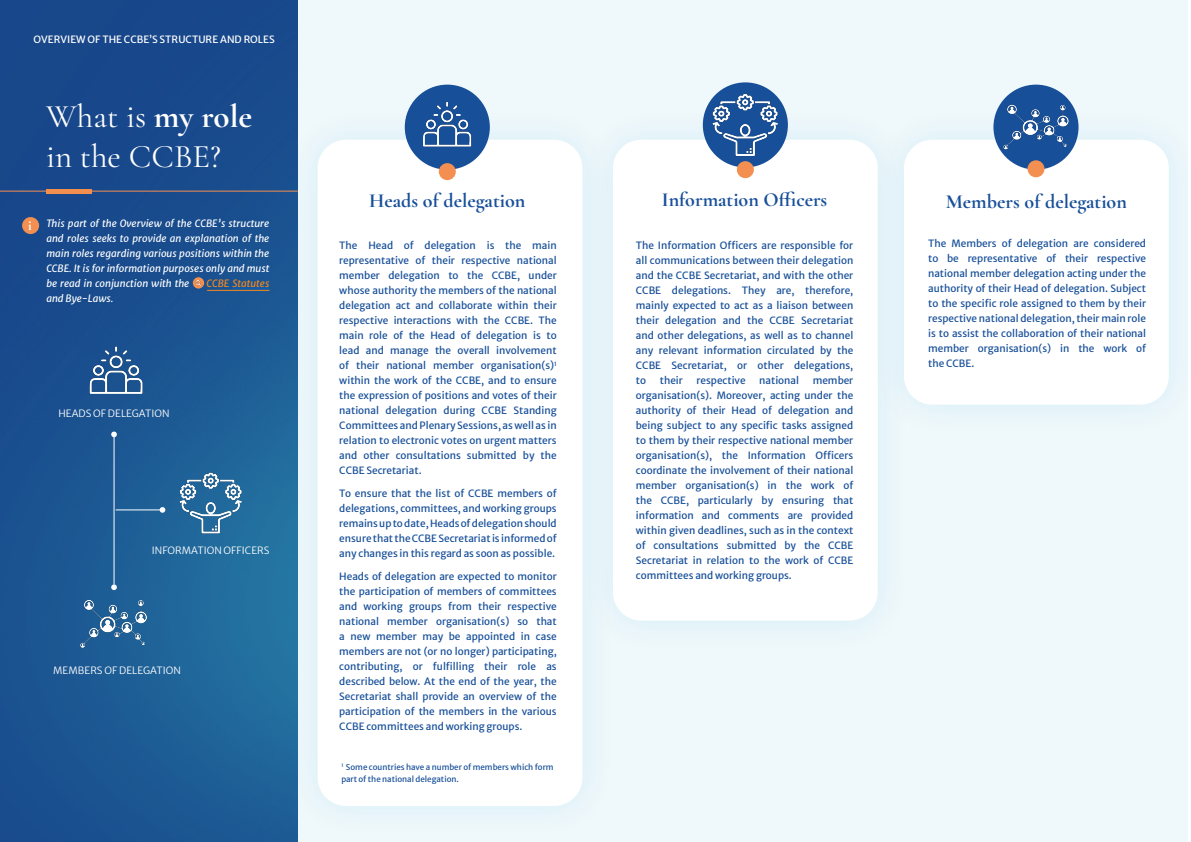
<style>
.page{position:relative;width:1191px;height:842px;background:#fff}
.page>*{position:absolute;margin:0;border:0;box-sizing:border-box;transform-origin:0 0}
.t1{font:33px/39.6px "Cormorant Garamond";color:#fff}
.t2{font:700 20px "Cormorant Garamond";color:#174f99}
.t3{font:700 14px "Cormorant Garamond";color:#fff}
.t4{font:10px/15px "Merriweather Sans";color:#174f99;text-align:justify}
.t5{font:italic 10px/15px "Merriweather Sans";color:#fff;text-align:justify}
.t6{font:10px "Merriweather Sans";letter-spacing:.005em;color:#fff}
.t7{font:italic 10px "Merriweather Sans";color:#f28a22}
.t8{font:8px/12px "Merriweather Sans";color:#174f99}
.s1{font-weight:700}
</style>
<div class="page">
<div style="left:296px;top:0;width:892px;height:842px;background:#eff8fb"></div>
<div style="left:613px;top:140px;width:264px;height:481px;background:#fff;border-radius:28px"></div>
<div style="left:869px;top:105px;width:322px;height:334px;background:#009fe3;opacity:.11"></div>
<div style="left:904px;top:140px;width:264px;height:265px;background:#fff;border-radius:28px"></div>
<div style="left:283px;top:105px;width:334px;height:735px;background:#e9f5fa"></div>
<div style="left:318px;top:140px;width:264px;height:666px;background:#fff;border-radius:28px"></div>
<img style="left:0;top:0;width:298px;height:842px">
<img style="left:73px;top:336px;width:85px;height:71px">
<img style="left:71px;top:578px;width:85px;height:85px">
<img style="left:168px;top:461px;width:85px;height:85px">
<hr style="left:114px;top:434px;width:1px;height:150px;background:#fff">
<hr style="left:116px;top:509px;width:46px;height:1px;background:#fff">
<svg style="left:111px;top:432px;width:6px;height:5px"></svg>
<svg style="left:160px;top:507px;width:5px;height:6px"></svg>
<svg style="left:111px;top:584px;width:6px;height:6px"></svg>
<img style="left:405px;top:85px;width:85px;height:83px">
<img style="left:993px;top:85px;width:85px;height:85px;border-radius:43px">
<img style="left:703px;top:82px;width:85px;height:85px;border-radius:43px">
<div style="left:737px;top:161px;width:17px;height:17px;background:#f28f51;border-radius:50%"></div>
<div style="left:1027px;top:160px;width:17px;height:17px;background:#f28f51;border-radius:50%"></div>
<div style="left:439px;top:163px;width:17px;height:17px;background:#f28f51;border-radius:50%"></div>
<div style="left:46px;top:189px;width:46px;height:5px;background:#f28f4f"></div>
<hr style="left:232px;top:288px;width:37px;height:1px;background:#0563c1">
<div style="left:22px;top:217px;width:17px;height:17px;background:#f28f51;border-radius:50%"></div>
<hr style="left:0;top:191px;width:298px;height:1px;background:#f28f51">
<hr style="left:207px;top:290px;width:62px;height:1px;background:#f28a22">
<svg style="left:193px;top:277px;width:11px;height:12px"></svg>
<img style="left:191px;top:280px;width:15px;height:9px">
<p class="t6" style="left:34px;top:31px;width:243px">OVERVIEW OF THE CCBE’S STRUCTURE AND ROLES</p>
<h1 class="t1" style="left:46px;top:97px;width:208px">What is <span class="s1">my role </span>in the CCBE?</h1>
<h3 class="t3" style="left:28px;top:217px;width:5px">i</h3>
<p class="t5" style="left:46px;top:215px;width:224px">This part of the Overview of the CCBE’s structure and roles seeks to provide an explanation of the main roles regarding various positions within the CCBE. It is for information purposes only and must be read in conjunction with the</p>
<p class="t7" style="left:206px;top:274px;width:64px">CCBE Statutes</p>
<p class="t5" style="left:46px;top:290px;width:69px">and Bye-Laws.</p>
<p class="t6" style="left:58px;top:405px;width:113px">HEADS OF DELEGATION</p>
<p class="t6" style="left:152px;top:541px;width:119px">INFORMATION OFFICERS</p>
<p class="t6" style="left:53px;top:662px;width:129px">MEMBERS OF DELEGATION</p>
<h2 class="t2" style="left:662px;top:187px;width:167px">Information Officers</h2>
<h2 class="t2" style="left:369px;top:188px;width:157px">Heads of delegation</h2>
<h2 class="t2" style="left:945px;top:189px;width:183px">Members of delegation</h2>
<p class="t4" style="left:928px;top:235px;width:219px">The Members of delegation are considered to be representative of their respective national member delegation acting under the authority of their Head of delegation. Subject to the specific role assigned to them by their respective national delegation, their main role is to assist the collaboration of their national member organisation(s) in the work of the CCBE.</p>
<p class="t4" style="left:636px;top:237px;width:219px">The Information Officers are responsible for all communications between their delegation and the CCBE Secretariat, and with the other CCBE delegations. They are, therefore, mainly expected to act as a liaison between their delegation and the CCBE Secretariat and other delegations, as well as to channel any relevant information circulated by the CCBE Secretariat, or other delegations, to</p>
<p class="t4" style="left:339px;top:237px;width:219px">The Head of delegation is the main representative of their respective national member delegation to the CCBE, under whose authority the members of the national delegation act and collaborate within their respective interactions with the CCBE. The main role of the Head of delegation is to lead and manage the overall involvement of their national member organisation(s)<sup>1 </sup>within the work of the CCBE, and to ensure the expression of positions and votes of their national delegation during CCBE Standing Committees and Plenary Sessions, as well as in relation to electronic votes on urgent matters and other consultations submitted by the CCBE Secretariat.</p>
<p class="t4" style="left:339px;top:485px;width:219px">To ensure that the list of CCBE members of delegations, committees, and working groups remains up to date, Heads of delegation should ensure that the CCBE Secretariat is informed of any changes in this regard as soon as possible.</p>
<p class="t4" style="left:339px;top:568px;width:219px">Heads of delegation are expected to monitor the participation of members of committees and working groups from their respective national member organisation(s) so that a new member may be appointed in case members are not (or no longer) participating, contributing, or fulfilling their role as described below. At the end of the year, the Secretariat shall provide an overview of the participation of the members in the various CCBE committees and working groups.</p>
<p class="t8" style="left:341px;top:760px;width:214px"><sup>1</sup> Some countries have a number of members which form part of the national delegation.</p>
<p class="t4" style="left:660px;top:372px;width:25px">their</p>
<p class="t4" style="left:696px;top:372px;width:51px">respective</p>
<p class="t4" style="left:759px;top:372px;width:41px">national</p>
<p class="t4" style="left:636px;top:372px;width:219px;text-indent:177px">member organisation(s). Moreover, acting under the authority of their Head of delegation and being subject to any specific tasks assigned to them by their respective national member organisation(s), the Information Officers coordinate the involvement of their national member organisation(s) in the work of the CCBE, particularly by ensuring that information and comments are provided within given deadlines, such as in the context of consultations submitted by the CCBE Secretariat in relation to the work of CCBE committees and working groups.</p>
</div>
